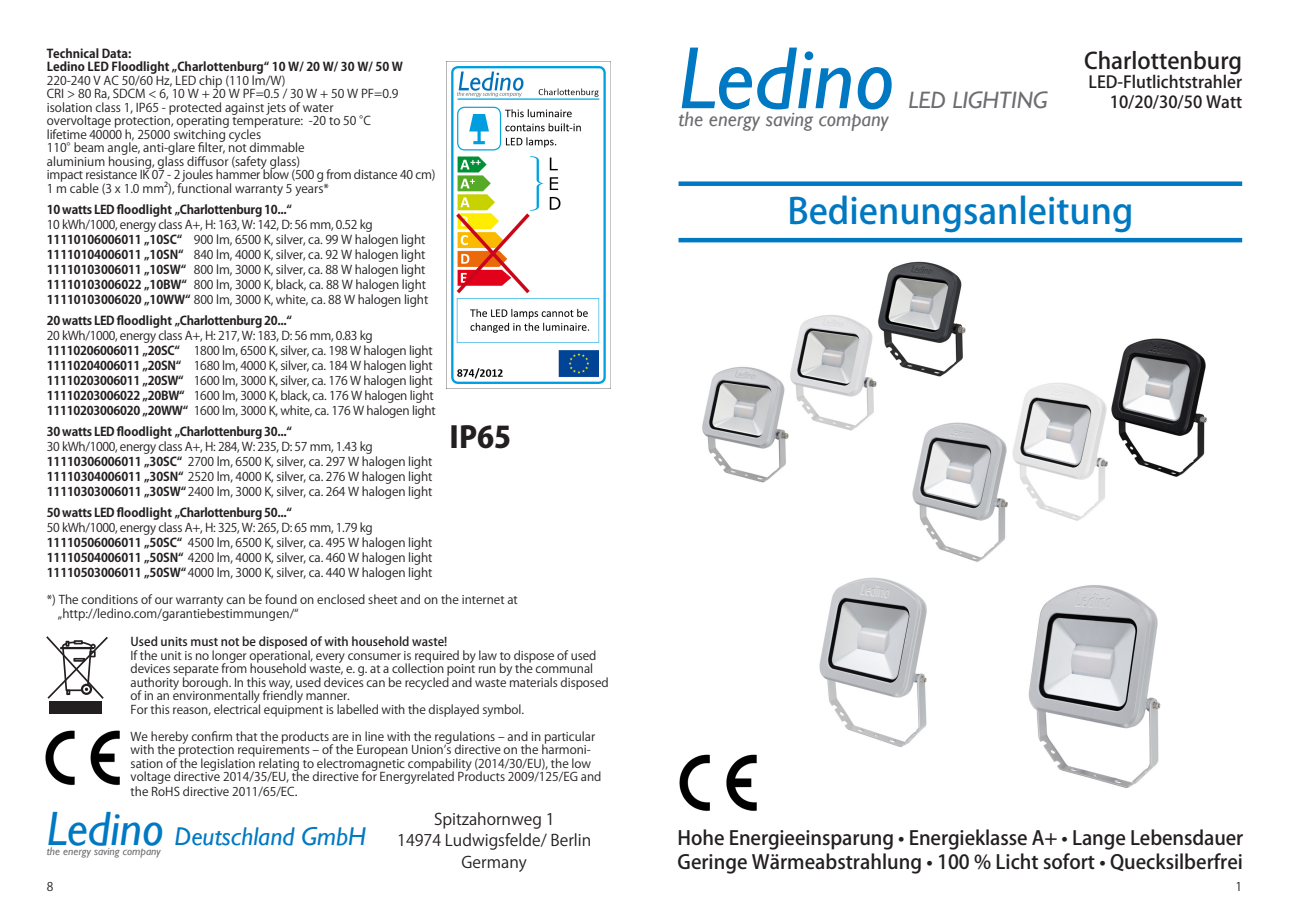
<style>
.page{position:relative;width:1289px;height:919px;background:#fff}
.page>*{position:absolute;margin:0;border:0;box-sizing:border-box;transform-origin:0 0}
.t1{font:italic 88.8px "Gill Sans";color:#0079c2}
.t2{font:500 35.4px "Koz Go Pro";color:#0079c2}
.t3{font:800 29.4px "Koz Go Pro";color:#231f20}
.t4{font:italic 25.65px "Gill Sans";color:#0079c2}
.t5{font:italic 23.7px "Gill Sans";color:#6c6d70}
.t6{font:500 22.5px "Koz Go Pro";color:#231f20}
.t7{font:italic 20.7px "Gill Sans";color:#6c6d70}
.t8{font:500 19.35px/23.7px "Koz Go Pro";color:#231f20}
.t9{font:500 16.5px/19.8px "Koz Go Pro";color:#231f20;text-align:right}
.t10{font:15.9px/21.9px "Koz Go Pro";color:#231f20;text-align:center}
.t11{font:12px/15px "Koz Go Pro";letter-spacing:-.005em;color:#231f20}
.t12{font:700 12px "Koz Go Pro";letter-spacing:-.025em;color:#231f20}
.t13{font:700 12px/13.5px "Koz Go Pro";color:#231f20}
.t14{font:500 12px "Koz Go Pro";color:#231f20}
.t15{font:italic 11.25px "Gill Sans";color:#6c6d70}
.s1{font-weight:700}
.s2{font-size:12.75px}
.s3{font-size:48.15px}
</style>
<div class="page">
<div style="left:678px;top:181px;width:564px;height:5px;background:#0079c2"></div>
<hr style="left:678px;top:238px;width:564px;height:4px;background:#0079c2">
<img style="left:45px;top:730px;width:75px;height:55px">
<svg style="left:47px;top:636px;width:61px;height:62px"></svg>
<div style="left:50px;top:701px;width:52px;height:13px;background:#231f20"></div>
<img style="left:451px;top:66px;width:155px;height:318px">
<img style="left:679px;top:754px;width:78px;height:57px">
<img style="left:702px;top:367px;width:86px;height:116px">
<img style="left:912px;top:422px;width:96px;height:140px">
<img style="left:819px;top:577px;width:108px;height:170px">
<img style="left:787px;top:315px;width:90px;height:117px">
<img style="left:1012px;top:383px;width:96px;height:138px">
<img style="left:1028px;top:585px;width:133px;height:203px">
<img style="left:875px;top:261px;width:90px;height:118px">
<img style="left:1111px;top:338px;width:96px;height:139px">
<p class="t13" style="left:47px;top:47px;width:358px">Technical Data:<br>Ledino LED Floodlight „Charlottenburg“ 10 W/ 20 W/ 30 W/ 50 W</p>
<p class="t11" style="left:47px;top:74px;width:390px;line-height:13.5px">220-240 V AC 50/60 Hz, LED chip (110 lm/W)<br>CRI &gt; 80 Ra, SDCM &lt; 6, 10 W + 20 W PF=0.5 / 30 W + 50 W PF=0.9 isolation class 1, IP65 - protected against jets of water<br>overvoltage protection, operating temperature: -20 to 50 °C<br>lifetime 40000 h, 25000 switching cycles<br>110°beam angle, anti-glare filter, not dimmable<br>aluminium housing, glass diffusor (safety glass)<br>impact resistance IK 07 - 2 joules hammer blow (500 g from distance 40 cm)<br>1 m cable (3 x 1.0 mm²), functional warranty 5 years*</p>
<p class="t12" style="left:47px;top:201px;width:246px">10 watts LED floodlight „Charlottenburg 10...“</p>
<p class="t11" style="left:47px;top:217px;width:383px">10 kWh/1000, energy class A+, H: 163, W: 142, D: 56 mm, 0.52 kg <span class="s1">11110106006011 „10SC“</span> 900 lm, 6500 K, silver, ca. 99 W halogen light <span class="s1">11110104006011 „10SN“</span> 840 lm, 4000 K, silver, ca. 92 W halogen light <span class="s1">11110103006011 „10SW“</span> 800 lm, 3000 K, silver, ca. 88 W halogen light <span class="s1">11110103006022 „10BW“</span> 800 lm, 3000 K, black, ca. 88 W halogen light <span class="s1">11110103006020 „10WW“</span> 800 lm, 3000 K, white, ca. 88 W halogen light</p>
<p class="t12" style="left:47px;top:312px;width:246px">20 watts LED floodlight „Charlottenburg 20...“</p>
<p class="t11" style="left:47px;top:328px;width:390px">20 kWh/1000, energy class A+, H: 217, W: 183, D: 56 mm, 0.83 kg <span class="s1">11110206006011 „20SC“</span> 1800 lm, 6500 K, silver, ca. 198 W halogen light <span class="s1">11110204006011 „20SN“</span> 1680 lm, 4000 K, silver, ca. 184 W halogen light <span class="s1">11110203006011 „20SW“</span> 1600 lm, 3000 K, silver, ca. 176 W halogen light <span class="s1">11110203006022 „20BW“</span> 1600 lm, 3000 K, black, ca. 176 W halogen light <span class="s1">11110203006020 „20WW“</span> 1600 lm, 3000 K, white, ca. 176 W halogen light</p>
<p class="t12" style="left:47px;top:423px;width:246px">30 watts LED floodlight „Charlottenburg 30...“</p>
<p class="t11" style="left:47px;top:439px;width:387px">30 kWh/1000, energy class A+, H: 284, W: 235, D: 57 mm, 1.43 kg <span class="s1">11110306006011 „30SC“</span> 2700 lm, 6500 K, silver, ca. 297 W halogen light <span class="s1">11110304006011 „30SN“</span> 2520 lm, 4000 K, silver, ca. 276 W halogen light <span class="s1">11110303006011 „30SW“</span> 2400 lm, 3000 K, silver, ca. 264 W halogen light</p>
<p class="t12" style="left:47px;top:504px;width:246px">50 watts LED floodlight „Charlottenburg 50...“</p>
<p class="t11" style="left:47px;top:520px;width:387px">50 kWh/1000, energy class A+, H: 325, W: 265, D: 65 mm, 1.79 kg <span class="s1">11110506006011 „50SC“</span> 4500 lm, 6500 K, silver, ca. 495 W halogen light <span class="s1">11110504006011 „50SN“</span> 4200 lm, 4000 K, silver, ca. 460 W halogen light <span class="s1">11110503006011 „50SW“</span> 4000 lm, 3000 K, silver, ca. 440 W halogen light</p>
<h3 class="t3" style="left:449px;top:417px;width:63px">IP65</h3>
<p class="t11" style="left:58px;top:592px;width:461px;line-height:14.4px;text-indent:-11px">*) The conditions of our warranty can be found on enclosed sheet and on the internet at „http://ledino.com/garantiebestimmungen/“</p>
<p class="t14" style="left:131px;top:634px;width:318px">Used units must not be disposed of with household waste!</p>
<p class="t11" style="left:131px;top:648px;width:479px;line-height:13.5px">If the unit is no longer operational, every consumer is required by law to dispose of used devices separate from household waste, e. g. at a collection point run by the communal authority borough. In this way, used devices can be recycled and waste materials disposed of in an environmentally friendly manner.<br>For this reason, electrical equipment is labelled with the displayed symbol.</p>
<p class="t11" style="left:131px;top:729px;width:472px;line-height:13.5px">We hereby confirm that the products are in line with the regulations – and in particular with the protection requirements – of the European Union’s directive on the harmoni&shy;sation of the legislation relating to electromagnetic compability (2014/30/EU), the low voltage directive 2014/35/EU, the directive for Energyrelated Products 2009/125/EG and</p>
<p class="t11" style="left:131px;top:784px;width:168px">the RoHS directive 2011/65/EC<span class="s2">.</span></p>
<h3 class="t4" style="left:47px;top:821px;width:321px"><span class="s3">Ledino</span> Deutschland GmbH</h3>
<p class="t15" style="left:47px;top:844px;width:115px">the energy saving company</p>
<h3 class="t10" style="left:397px;top:808px;width:195px">Spitzahornweg 1<br>14974 Ludwigsfelde/ Berlin<br>Germany</h3>
<h1 class="t1" style="left:678px;top:27px;width:217px">Ledino</h1>
<h3 class="t7" style="left:678px;top:107px;width:212px">the energy saving company</h3>
<h3 class="t5" style="left:908px;top:87px;width:140px">LED LIGHTING</h3>
<h3 class="t6" style="left:1084px;top:46px;width:160px">Charlottenburg</h3>
<h3 class="t9" style="left:1088px;top:73px;width:155px">LED-Flutlichtstrahler<br>10/20/30/50 Watt</h3>
<h2 class="t2" style="left:787px;top:189px;width:347px">Bedienungsanleitung</h2>
<h3 class="t8" style="left:677px;top:827px;width:567px">Hohe Energieeinsparung • Energieklasse A+ • Lange Lebensdauer<br>Geringe Wärmeabstrahlung • 100 % Licht sofort • Quecksilberfrei</h3>
<p class="t11" style="left:47px;top:879px;width:8px">8</p>
<p class="t11" style="left:1235px;top:879px;width:8px">1</p>
</div>
